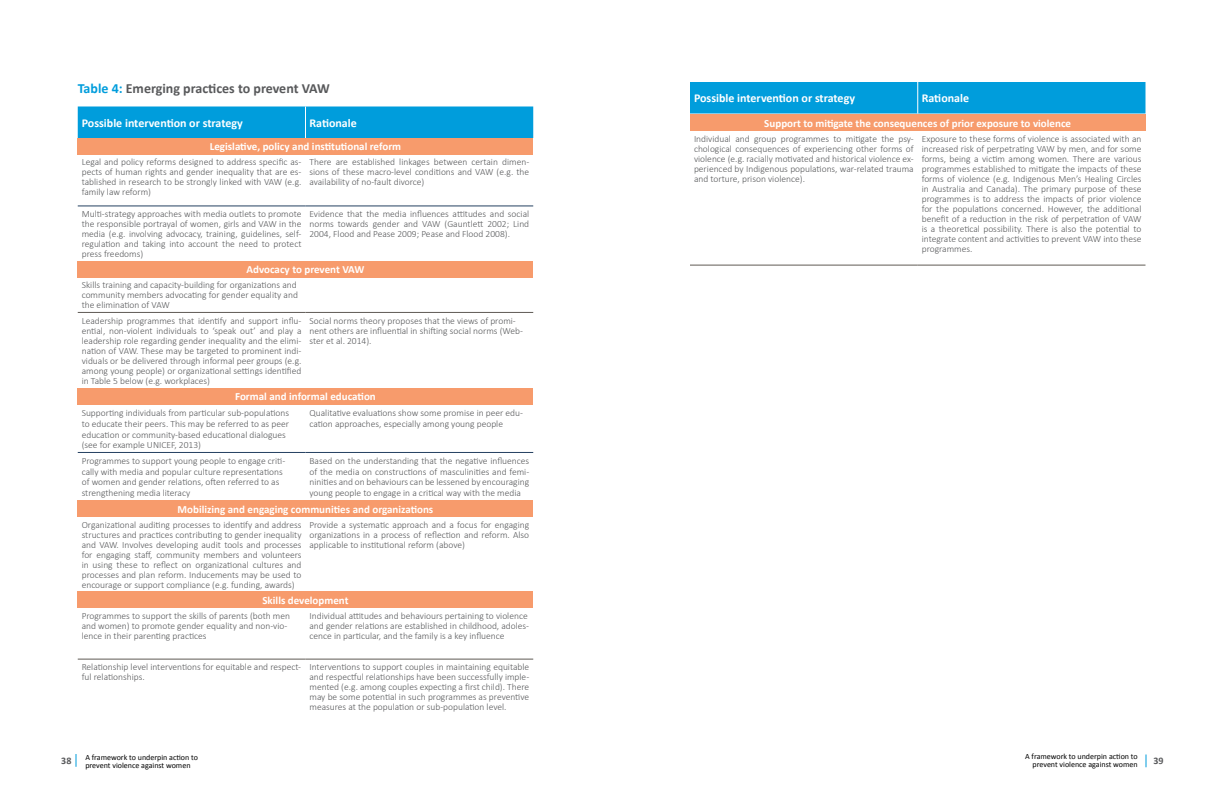
<style>
.page{position:relative;width:1224px;height:792px;background:#fff}
.page>*{position:absolute;margin:0;border:0;box-sizing:border-box;transform-origin:0 0}
.t1{font:700 14px "Calibri";color:#58595b}
.t2{font:700 12px "Calibri";color:#fff}
.t3{font:700 11px "Calibri";color:#fff}
.t4{font:700 10px "Calibri";color:#58595b}
.t5{font:300 9.5px/10px "Calibri";color:#58595b;text-align:justify}
.t6{font:8px/8px "Calibri";color:#000}
.s1{color:#009ddc}
</style>
<div class="page">
<svg style="left:76px;top:754px;width:1px;height:13px"></svg>
<svg style="left:1146px;top:754px;width:1px;height:13px"></svg>
<div style="left:690px;top:82px;width:456px;height:32px;background:#009ddc"></div>
<div style="left:690px;top:114px;width:456px;height:17px;background:#f79b6c"></div>
<hr style="left:690px;top:265px;width:228px;height:1px;background:#5f5a54">
<hr style="left:918px;top:265px;width:228px;height:1px;background:#5f5a54">
<hr style="left:918px;top:82px;width:1px;height:32px;background:#fff">
<div style="left:78px;top:106px;width:455px;height:32px;background:#009ddc"></div>
<div style="left:78px;top:138px;width:455px;height:16px;background:#f79b6c"></div>
<div style="left:78px;top:261px;width:455px;height:16px;background:#f79b6c"></div>
<div style="left:78px;top:388px;width:455px;height:17px;background:#f79b6c"></div>
<div style="left:78px;top:500px;width:455px;height:17px;background:#f79b6c"></div>
<div style="left:78px;top:592px;width:455px;height:16px;background:#f79b6c"></div>
<hr style="left:78px;top:206px;width:228px;height:1px;background:#244061">
<hr style="left:306px;top:206px;width:227px;height:1px;background:#244061">
<hr style="left:78px;top:452px;width:228px;height:1px;background:#244061">
<hr style="left:306px;top:452px;width:227px;height:1px;background:#244061">
<hr style="left:78px;top:312px;width:228px;height:1px;background:#5f5a54">
<hr style="left:306px;top:312px;width:227px;height:1px;background:#5f5a54">
<hr style="left:305px;top:107px;width:1px;height:31px;background:#fff">
<hr style="left:78px;top:659px;width:228px;height:1px;background:#5f5a54">
<hr style="left:306px;top:659px;width:227px;height:1px;background:#5f5a54">
<h1 class="t1" style="left:78px;top:79px;width:254px"><span class="s1">Table 4:</span> Emerging practices to prevent VAW</h1>
<p class="t2" style="left:82px;top:115px;width:163px">Possible intervention or strategy</p>
<p class="t2" style="left:309px;top:115px;width:49px">Rationale</p>
<p class="t3" style="left:210px;top:140px;width:193px">Legislative, policy and institutional reform</p>
<p class="t5" style="left:82px;top:157px;width:221px">Legal and policy reforms designed to address specific as&shy;pects of human rights and gender inequality that are es&shy;tablished in research to be strongly linked with VAW (e.g. family law reform)</p>
<p class="t5" style="left:310px;top:157px;width:221px">There are established linkages between certain dimen&shy;sions of these macro-level conditions and VAW (e.g. the availability of no-fault divorce)</p>
<p class="t5" style="left:82px;top:209px;width:221px">Multi-strategy approaches with media outlets to promote the responsible portrayal of women, girls and VAW in the media (e.g. involving advocacy, training, guidelines, self&shy;regulation and taking into account the need to protect press freedoms)</p>
<p class="t5" style="left:310px;top:209px;width:221px">Evidence that the media influences attitudes and social norms towards gender and VAW (Gauntlett 2002; Lind 2004, Flood and Pease 2009; Pease and Flood 2008).</p>
<p class="t3" style="left:247px;top:263px;width:119px">Advocacy to prevent VAW</p>
<p class="t5" style="left:82px;top:280px;width:218px;text-align:left">Skills training and capacity-building for organizations and community members advocating for gender equality and the elimination of VAW</p>
<p class="t5" style="left:82px;top:315px;width:221px">Leadership programmes that identify and support influ&shy;ential, non-violent individuals to ‘speak out’ and play a leadership role regarding gender inequality and the elimi&shy;nation of VAW. These may be targeted to prominent indi&shy;viduals or be delivered through informal peer groups (e.g. among young people) or organizational settings identified in Table 5 below (e.g. workplaces)</p>
<p class="t5" style="left:310px;top:315px;width:215px;text-align:left">Social norms theory proposes that the views of promi&shy;nent others are influential in shifting social norms (Web&shy;ster et al. 2014).</p>
<p class="t3" style="left:235px;top:390px;width:142px">Formal and informal education</p>
<p class="t5" style="left:82px;top:407px;width:209px;line-height:10.9px;text-align:left">Supporting individuals from particular sub-populations to educate their peers. This may be referred to as peer education or community-based educational dialogues (see for example UNICEF, 2013)</p>
<p class="t5" style="left:310px;top:407px;width:215px;line-height:10.9px">Qualitative evaluations show some promise in peer edu&shy;cation approaches, especially among young people</p>
<p class="t5" style="left:82px;top:455px;width:205px;line-height:10.9px;text-align:left">Programmes to support young people to engage criti&shy;cally with media and popular culture representations of women and gender relations, often referred to as strengthening media literacy</p>
<p class="t5" style="left:310px;top:455px;width:221px;line-height:10.9px">Based on the understanding that the negative influences of the media on constructions of masculinities and femi&shy;ninities and on behaviours can be lessened by encouraging young people to engage in a critical way with the media</p>
<p class="t3" style="left:178px;top:502px;width:257px">Mobilizing and engaging communities and organizations</p>
<p class="t5" style="left:82px;top:519px;width:221px">Organizational auditing processes to identify and address structures and practices contributing to gender inequality and VAW. Involves developing audit tools and processes for engaging staff, community members and volunteers in using these to reflect on organizational cultures and processes and plan reform. Inducements may be used to encourage or support compliance (e.g. funding, awards)</p>
<p class="t5" style="left:310px;top:520px;width:221px">Provide a systematic approach and a focus for engaging organizations in a process of reflection and reform. Also applicable to institutional reform (above)</p>
<p class="t3" style="left:262px;top:593px;width:88px">Skills development</p>
<p class="t5" style="left:82px;top:611px;width:210px;text-align:left">Programmes to support the skills of parents (both men and women) to promote gender equality and non-vio&shy;lence in their parenting practices</p>
<p class="t5" style="left:310px;top:611px;width:221px;text-align:left">Individual attitudes and behaviours pertaining to violence and gender relations are established in childhood, adoles&shy;cence in particular, and the family is a key influence</p>
<p class="t5" style="left:82px;top:662px;width:221px">Relationship level interventions for equitable and respect&shy;ful relationships.</p>
<p class="t5" style="left:310px;top:662px;width:221px">Interventions to support couples in maintaining equitable and respectful relationships have been successfully imple&shy;mented (e.g. among couples expecting a first child). There may be some potential in such programmes as preventive measures at the population or sub-population level.</p>
<p class="t2" style="left:694px;top:91px;width:163px">Possible intervention or strategy</p>
<p class="t2" style="left:922px;top:91px;width:49px">Rationale</p>
<p class="t3" style="left:764px;top:116px;width:308px">Support to mitigate the consequences of prior exposure to violence</p>
<p class="t5" style="left:694px;top:133px;width:221px">Individual and group programmes to mitigate the psy&shy;chological consequences of experiencing other forms of violence (e.g. racially motivated and historical violence ex&shy;perienced by Indigenous populations, war-related trauma and torture, prison violence).</p>
<p class="t5" style="left:922px;top:133px;width:221px">Exposure to these forms of violence is associated with an increased risk of perpetrating VAW by men, and for some forms, being a victim among women. There are various programmes established to mitigate the impacts of these forms of violence (e.g. Indigenous Men’s Healing Circles in Australia and Canada). The primary purpose of these programmes is to address the impacts of prior violence for the populations concerned. However, the additional benefit of a reduction in the risk of perpetration of VAW is a theoretical possibility. There is also the potential to integrate content and activities to prevent VAW into these programmes.</p>
<p class="t4" style="left:61px;top:755px;width:12px">38</p>
<p class="t6" style="left:85px;top:753px;width:114px">A framework to underpin action to prevent violence against women</p>
<p class="t6" style="left:1025px;top:752px;width:114px">A framework to underpin action to</p>
<p class="t6" style="left:1033px;top:760px;width:107px">prevent violence against women</p>
<p class="t4" style="left:1153px;top:755px;width:12px">39</p>
</div>
